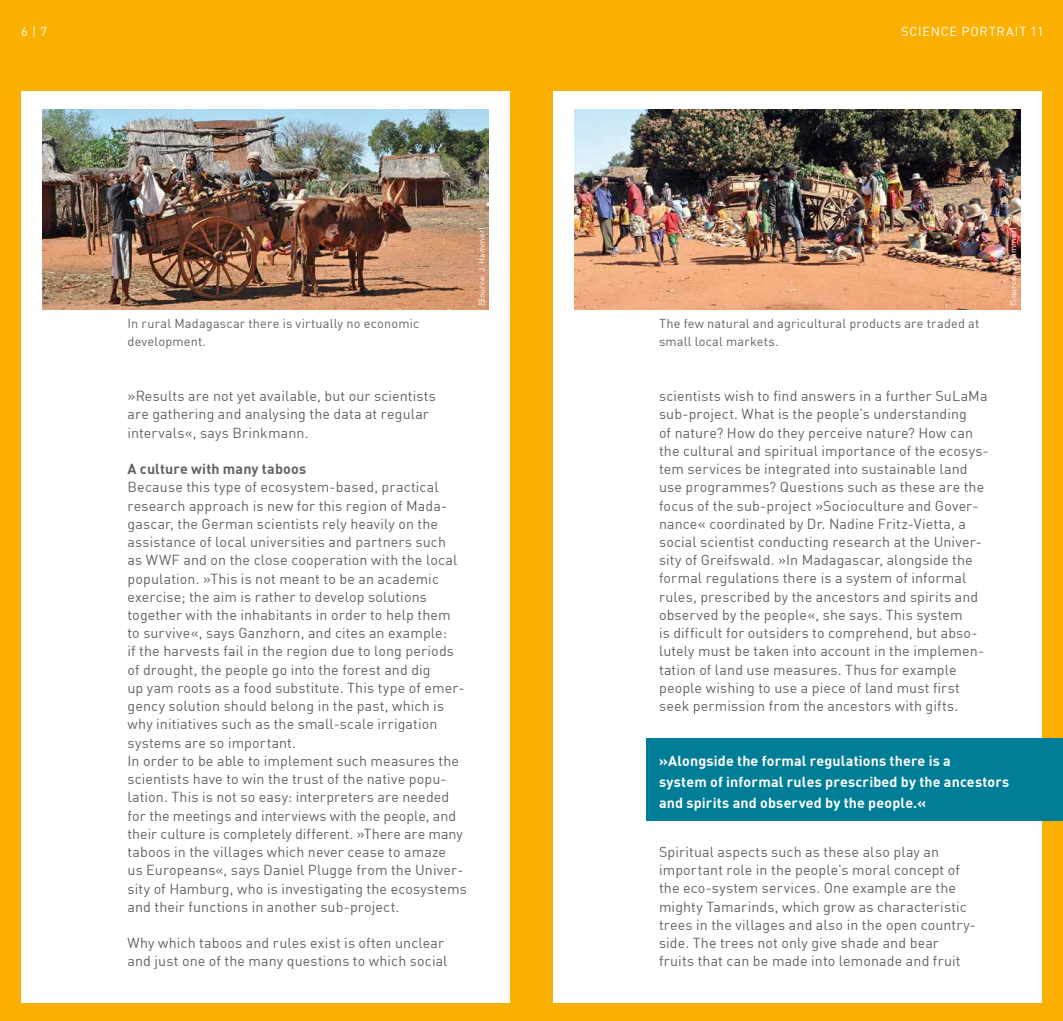
<style>
.page{position:relative;width:1063px;height:1021px;background:#fff}
.page>*{position:absolute;margin:0;border:0;box-sizing:border-box;transform-origin:0 0}
.t1{font:14.25px/18.3px "DIN";letter-spacing:.01em;color:#626261}
.t2{font:700 14.25px/21px "DIN";letter-spacing:.01em;color:#fff}
.t3{font:700 14.25px "DIN";letter-spacing:.01em;color:#626261}
.t4{font:12.75px/18.1px "DIN";letter-spacing:.015em;color:#626261}
.t5{font:12.75px "DIN";letter-spacing:.06em;color:#fff}
.t6{font:8.25px "DIN";letter-spacing:.025em;color:#fff}
</style>
<div class="page">
<div style="left:531px;top:0;width:532px;height:1020px;background:#f9b000"></div>
<div style="left:0;top:0;width:531px;height:1020px;background:#f9b000"></div>
<div style="left:21px;top:91px;width:489px;height:911px;background:#fff"></div>
<div style="left:553px;top:91px;width:489px;height:911px;background:#fff"></div>
<img style="left:574px;top:109px;width:446px;height:201px">
<img style="left:43px;top:109px;width:446px;height:201px">
<div style="left:646px;top:738px;width:417px;height:82px;background:#007d97"></div>
<p class="t5" style="left:21px;top:24px;width:27px">6 | 7</p>
<p class="t4" style="left:128px;top:314px;width:293px">In rural Madagascar there is virtually no economic development.</p>
<p class="t6" style="left:477px;top:306px;width:80px;rotate:-90deg">(Source: J. Hammer)</p>
<p class="t1" style="left:128px;top:386px;width:310px">»Results are not yet available, but our scientists are gathering and analysing the data at regular intervals«, says Brinkmann.</p>
<p class="t3" style="left:128px;top:459px;width:180px">A culture with many taboos</p>
<p class="t1" style="left:128px;top:478px;width:341px">Because this type of ecosystem-based, practical research approach is new for this region of Mada&shy;gascar, the German scientists rely heavily on the assistance of local universities and partners such<br>as WWF and on the close cooperation with the local population. »This is not meant to be an academic exercise; the aim is rather to develop solutions together with the inhabitants in order to help them<br>to survive«, says Ganzhorn, and cites an example:<br>if the harvests fail in the region due to long periods of drought, the people go into the forest and dig<br>up yam roots as a food substitute. This type of emer&shy;gency solution should belong in the past, which is why initiatives such as the small-scale irrigation systems are so important.<br>In order to be able to implement such measures the scientists have to win the trust of the native popu&shy;lation. This is not so easy: interpreters are needed for the meetings and interviews with the people, and their culture is completely different. »There are many taboos in the villages which never cease to amaze<br>us Europeans«, says Daniel Plugge from the Univer&shy;sity of Hamburg, who is investigating the ecosystems and their functions in another sub-project.</p>
<p class="t1" style="left:128px;top:933px;width:321px">Why which taboos and rules exist is often unclear and just one of the many questions to which social</p>
<p class="t5" style="left:901px;top:24px;width:144px">SCIENCE PORTRAIT 11</p>
<p class="t4" style="left:659px;top:314px;width:322px">The few natural and agricultural products are traded at small local markets.</p>
<p class="t1" style="left:659px;top:386px;width:331px">scientists wish to find answers in a further SuLaMa sub-project. What is the people’s understanding<br>of nature? How do they perceive nature? How can the cultural and spiritual importance of the ecosys&shy;tem services be integrated into sustainable land use programmes? Questions such as these are the focus of the sub-project »Socioculture and Gover&shy;nance« coordinated by Dr. Nadine Fritz-Vietta, a social scientist conducting research at the Univer&shy;sity of Greifswald. »In Madagascar, alongside the formal regulations there is a system of informal rules, prescribed by the ancestors and spirits and observed by the people«, she says. This system<br>is difficult for outsiders to comprehend, but abso&shy;lutely must be taken into account in the implemen&shy;tation of land use measures. Thus for example people wishing to use a piece of land must first seek permission from the ancestors with gifts.</p>
<p class="t6" style="left:1008px;top:306px;width:80px;rotate:-90deg">(Source: J. Hammer)</p>
<p class="t2" style="left:659px;top:749px;width:352px">»Alongside the formal regulations there is a<br>system of informal rules prescribed by the ancestors and spirits and observed by the people.«</p>
<p class="t1" style="left:659px;top:842px;width:318px">Spiritual aspects such as these also play an important role in the people’s moral concept of the eco-system services. One example are the mighty Tamarinds, which grow as characteristic trees in the villages and also in the open country&shy;side. The trees not only give shade and bear fruits that can be made into lemonade and fruit</p>
</div>
